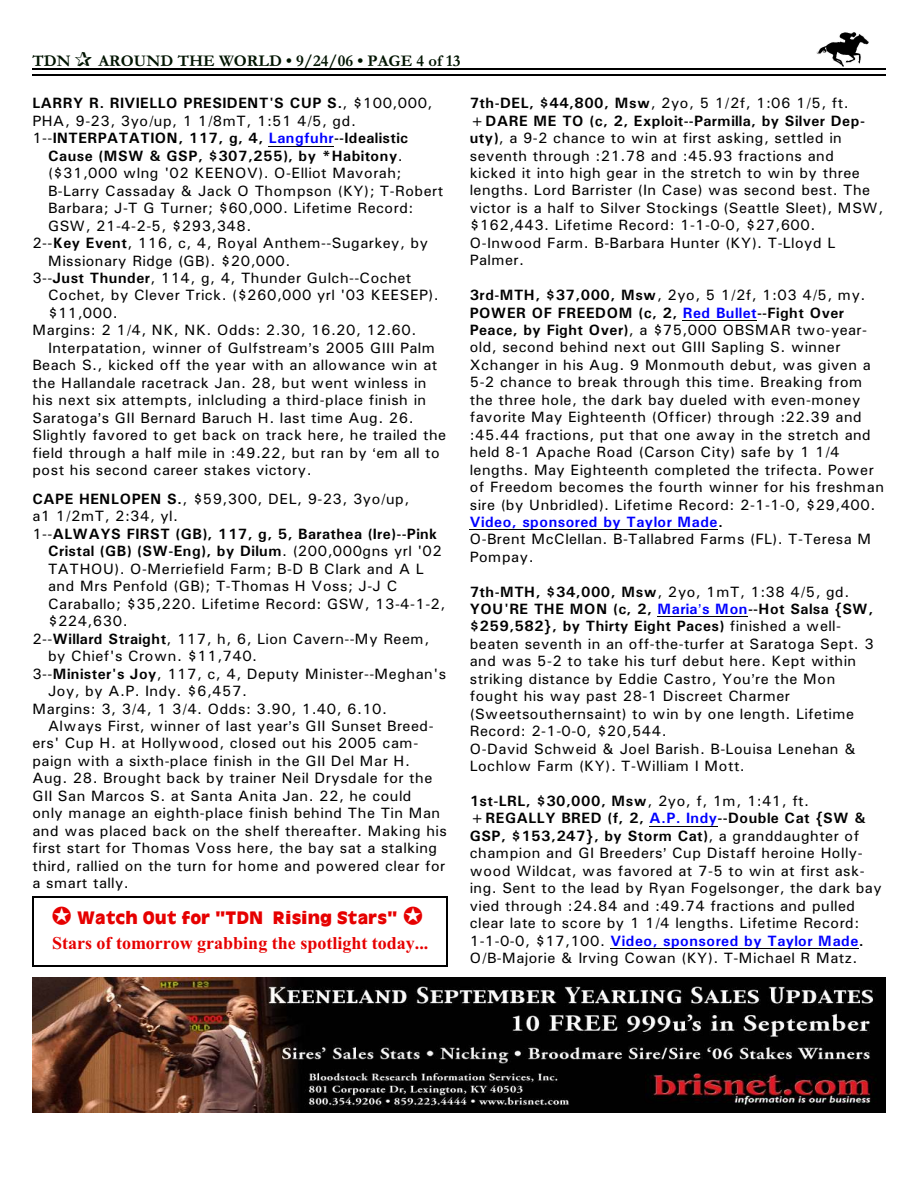
<style>
.page{position:relative;width:918px;height:1188px;background:#fff}
.page>*{position:absolute;margin:0;border:0;box-sizing:border-box;transform-origin:0 0}
.t1{font:700 18px "Times New Roman";color:#e60000}
.t2{font:900 18px "Antiquarian";letter-spacing:.005em;color:#e60000}
.t3{font:700 16.5px "Garamond";color:#001400}
.t4{font:15px/17.4px "Univers";letter-spacing:.03em;color:#000}
.t5{font:700 15px "Univers";letter-spacing:.04em;color:#000}
.s1{font-weight:400}
.s2{color:#00f}
.s3{font-weight:700}
.s4{font-style:italic}
.s5{font-weight:700;color:#00f}
</style>
<div class="page">
<img style="left:817px;top:32px;width:51px;height:34px">
<hr style="left:32px;top:68px;width:853px;height:1px;background:#000">
<hr style="left:32px;top:75px;width:853px;height:1px;background:#000">
<hr style="left:269px;top:146px;width:65px;height:1px;background:#000">
<hr style="left:683px;top:320px;width:74px;height:1px;background:#000">
<hr style="left:470px;top:529px;width:248px;height:1px;background:#000">
<hr style="left:658px;top:616px;width:90px;height:1px;background:#000">
<hr style="left:649px;top:826px;width:69px;height:1px;background:#000">
<hr style="left:611px;top:948px;width:248px;height:1px;background:#000">
<img style="left:32px;top:977px;width:854px;height:135px">
<hr style="left:479px;top:1106px;width:91px;height:1px;background:#000">
<hr style="left:32px;top:897px;width:2px;height:70px;background:#000">
<hr style="left:447px;top:897px;width:1px;height:70px;background:#000">
<hr style="left:32px;top:897px;width:416px;height:1px;background:#000">
<hr style="left:32px;top:966px;width:416px;height:1px;background:#000">
<p class="t3" style="left:32px;top:55px;width:40px">TDN</p>
<p class="t3" style="left:98px;top:55px;width:364px">AROUND THE WORLD • 9/24/06 • PAGE 4 of 13</p>
<p class="t5" style="left:32px;top:98px;width:402px">LARRY R. RIVIELLO PRESIDENT'S CUP S.<span class="s1">, $100,000,</span></p>
<p class="t4" style="left:32px;top:113px;width:325px">PHA, 9-23, 3yo/up, 1 1/8mT, 1:51 4/5, gd.</p>
<p class="t5" style="left:32px;top:133px;width:377px"><span class="s1">1--</span>INTERPATATION, 117, g, 4, <span class="s2">Langfuhr</span>--Idealistic</p>
<p class="t5" style="left:48px;top:150px;width:356px">Cause (MSW &amp; GSP, $307,255), by *Habitony<span class="s1">.</span></p>
<p class="t4" style="left:48px;top:166px;width:355px">($31,000 wlng '02 KEENOV). O-Elliot Mavorah;</p>
<p class="t4" style="left:48px;top:183px;width:397px">B-Larry Cassaday &amp; Jack O Thompson (KY); T-Robert</p>
<p class="t4" style="left:48px;top:201px;width:367px">Barbara; J-T G Turner; $60,000. Lifetime Record:</p>
<p class="t4" style="left:48px;top:218px;width:205px">GSW, 21-4-2-5, $293,348.</p>
<p class="t4" style="left:32px;top:236px;width:397px">2--<span class="s3">Key Event</span>, 116, c, 4, Royal Anthem--Sugarkey, by</p>
<p class="t4" style="left:48px;top:253px;width:244px">Missionary Ridge (GB). $20,000.</p>
<p class="t4" style="left:32px;top:270px;width:381px">3--<span class="s3">Just Thunder</span>, 114, g, 4, Thunder Gulch--Cochet</p>
<p class="t4" style="left:48px;top:288px;width:392px">Cochet, by Clever Trick. ($260,000 yrl '03 KEESEP).</p>
<p class="t4" style="left:48px;top:305px;width:71px">$11,000.</p>
<p class="t4" style="left:32px;top:323px;width:385px">Margins: 2 1/4, NK, NK. Odds: 2.30, 16.20, 12.60.</p>
<p class="t4" style="left:48px;top:340px;width:388px">Interpatation, winner of Gulfstream s 2005 GIII Palm</p>
<p class="t4" style="left:32px;top:358px;width:406px">Beach S., kicked off the year with an allowance win at</p>
<p class="t4" style="left:32px;top:375px;width:395px">the Hallandale racetrack Jan. 28, but went winless in</p>
<p class="t4" style="left:32px;top:393px;width:395px">his next six attempts, inlcluding a third-place finish in</p>
<p class="t4" style="left:32px;top:410px;width:383px">Saratoga s GII Bernard Baruch H. last time Aug. 26.</p>
<p class="t4" style="left:32px;top:428px;width:415px">Slightly favored to get back on track here, he trailed the</p>
<p class="t4" style="left:32px;top:445px;width:409px">field through a half mile in :49.22, but ran by em all to</p>
<p class="t4" style="left:32px;top:462px;width:281px">post his second career stakes victory.</p>
<p class="t4" style="left:32px;top:491px;width:379px"><span class="s3">CAPE HENLOPEN S.</span>, $59,300, DEL, 9-23, 3yo/up,</p>
<p class="t4" style="left:32px;top:509px;width:147px">a1 1/2mT, 2:34, yl.</p>
<p class="t5" style="left:32px;top:529px;width:406px"><span class="s1">1--</span>ALWAYS FIRST (GB), 117, g, 5, Barathea (Ire)--Pink</p>
<p class="t5" style="left:48px;top:546px;width:395px">Cristal (GB) (SW-Eng), by Dilum<span class="s1">. (200,000gns yrl '02</span></p>
<p class="t4" style="left:48px;top:561px;width:377px">TATHOU). O-Merriefield Farm; B-D B Clark and A L</p>
<p class="t4" style="left:48px;top:579px;width:351px">and Mrs Penfold (GB); T-Thomas H Voss; J-J C</p>
<p class="t4" style="left:48px;top:596px;width:399px">Caraballo; $35,220. Lifetime Record: GSW, 13-4-1-2,</p>
<p class="t4" style="left:48px;top:614px;width:81px">$224,630.</p>
<p class="t4" style="left:32px;top:631px;width:399px">2--<span class="s3">Willard Straight</span>, 117, h, 6, Lion Cavern--My Reem,</p>
<p class="t4" style="left:48px;top:649px;width:211px">by Chief's Crown. $11,740.</p>
<p class="t4" style="left:32px;top:666px;width:415px">3--<span class="s3">Minister's Joy</span>, 117, c, 4, Deputy Minister--Meghan's</p>
<p class="t4" style="left:48px;top:684px;width:200px">Joy, by A.P. Indy. $6,457.</p>
<p class="t4" style="left:32px;top:701px;width:356px">Margins: 3, 3/4, 1 3/4. Odds: 3.90, 1.40, 6.10.</p>
<p class="t4" style="left:48px;top:718px;width:387px">Always First, winner of last year s GII Sunset Breed-</p>
<p class="t4" style="left:32px;top:736px;width:388px">ers' Cup H. at Hollywood, closed out his 2005 cam-</p>
<p class="t4" style="left:32px;top:753px;width:379px">paign with a sixth-place finish in the GII Del Mar H.</p>
<p class="t4" style="left:32px;top:771px;width:402px">Aug. 28. Brought back by trainer Neil Drysdale for the</p>
<p class="t4" style="left:32px;top:788px;width:381px">GII San Marcos S. at Santa Anita Jan. 22, he could</p>
<p class="t4" style="left:32px;top:806px;width:409px">only manage an eighth-place finish behind The Tin Man</p>
<p class="t4" style="left:32px;top:823px;width:416px">and was placed back on the shelf thereafter. Making his</p>
<p class="t4" style="left:32px;top:841px;width:406px">first start for Thomas Voss here, the bay sat a stalking</p>
<p class="t4" style="left:32px;top:858px;width:415px">third, rallied on the turn for home and powered clear for</p>
<p class="t4" style="left:32px;top:876px;width:98px">a smart tally.</p>
<p class="t2" style="left:77px;top:911px;width:322px">Watch Out for “<span class="s4">TDN</span> Rising Stars”</p>
<p class="t1" style="left:52px;top:937px;width:378px">Stars of tomorrow grabbing the spotlight today...</p>
<p class="t4" style="left:470px;top:96px;width:415px"><span class="s3">7th-DEL, $44,800, Msw</span>, 2yo, 5 1/2f, 1:06 1/5, ft. <span class="s3">+DARE ME TO (c, 2, Exploit--Parmilla, by Silver Dep&shy;uty)</span>, a 9-2 chance to win at first asking, settled in seventh through :21.78 and :45.93 fractions and kicked it into high gear in the stretch to win by three lengths. Lord Barrister (In Case) was second best. The victor is a half to Silver Stockings (Seattle Sleet), MSW, $162,443. Lifetime Record: 1-1-0-0, $27,600.<br>O-Inwood Farm. B-Barbara Hunter (KY). T-Lloyd L Palmer.</p>
<p class="t4" style="left:470px;top:288px;width:416px"><span class="s3">3rd-MTH, $37,000, Msw</span>, 2yo, 5 1/2f, 1:03 4/5, my.<br><span class="s3">POWER OF FREEDOM (c, 2,</span> <span class="s5">Red Bullet</span><span class="s3">--Fight Over Peace, by Fight Over)</span>, a $75,000 OBSMAR two-year&shy;old, second behind next out GIII Sapling S. winner Xchanger in his Aug. 9 Monmouth debut, was given a 5-2 chance to break through this time. Breaking from the three hole, the dark bay dueled with even-money favorite May Eighteenth (Officer) through :22.39 and :45.44 fractions, put that one away in the stretch and held 8-1 Apache Road (Carson City) safe by 1 1/4 lengths. May Eighteenth completed the trifecta. Power of Freedom becomes the fourth winner for his freshman sire (by Unbridled). Lifetime Record: 2-1-1-0, $29,400.<br><span class="s5">Video, sponsored by Taylor Made</span><span class="s3">.<br></span>O-Brent McClellan. B-Tallabred Farms (FL). T-Teresa M Pompay.</p>
<p class="t4" style="left:470px;top:584px;width:406px"><span class="s3">7th-MTH, $34,000, Msw</span>, 2yo, 1mT, 1:38 4/5, gd.<br><span class="s3">YOU'RE THE MON (c, 2,</span> <span class="s5">Maria s Mon</span><span class="s3">--Hot Salsa {SW, $259,582}, by Thirty Eight Paces)</span> finished a well&shy;beaten seventh in an off-the-turfer at Saratoga Sept. 3 and was 5-2 to take his turf debut here. Kept within striking distance by Eddie Castro, You re the Mon fought his way past 28-1 Discreet Charmer (Sweetsouthernsaint) to win by one length. Lifetime Record: 2-1-0-0, $20,544.<br>O-David Schweid &amp; Joel Barish. B-Louisa Lenehan &amp; Lochlow Farm (KY). T-William I Mott.</p>
<p class="t4" style="left:470px;top:794px;width:413px"><span class="s3">1st-LRL, $30,000, Msw</span>, 2yo, f, 1m, 1:41, ft. <span class="s3">+REGALLY BRED (f, 2,</span> <span class="s5">A.P. Indy</span><span class="s3">--Double Cat {SW &amp; GSP, $153,247}, by Storm Cat)</span>, a granddaughter of champion and GI Breeders Cup Distaff heroine Holly&shy;wood Wildcat, was favored at 7-5 to win at first ask&shy;ing. Sent to the lead by Ryan Fogelsonger, the dark bay vied through :24.84 and :49.74 fractions and pulled clear late to score by 1 1/4 lengths. Lifetime Record:<br>1-1-0-0, $17,100. <span class="s5">Video, sponsored by Taylor Made</span><span class="s3">.<br></span>O/B-Majorie &amp; Irving Cowan (KY). T-Michael R Matz.</p>
</div>
